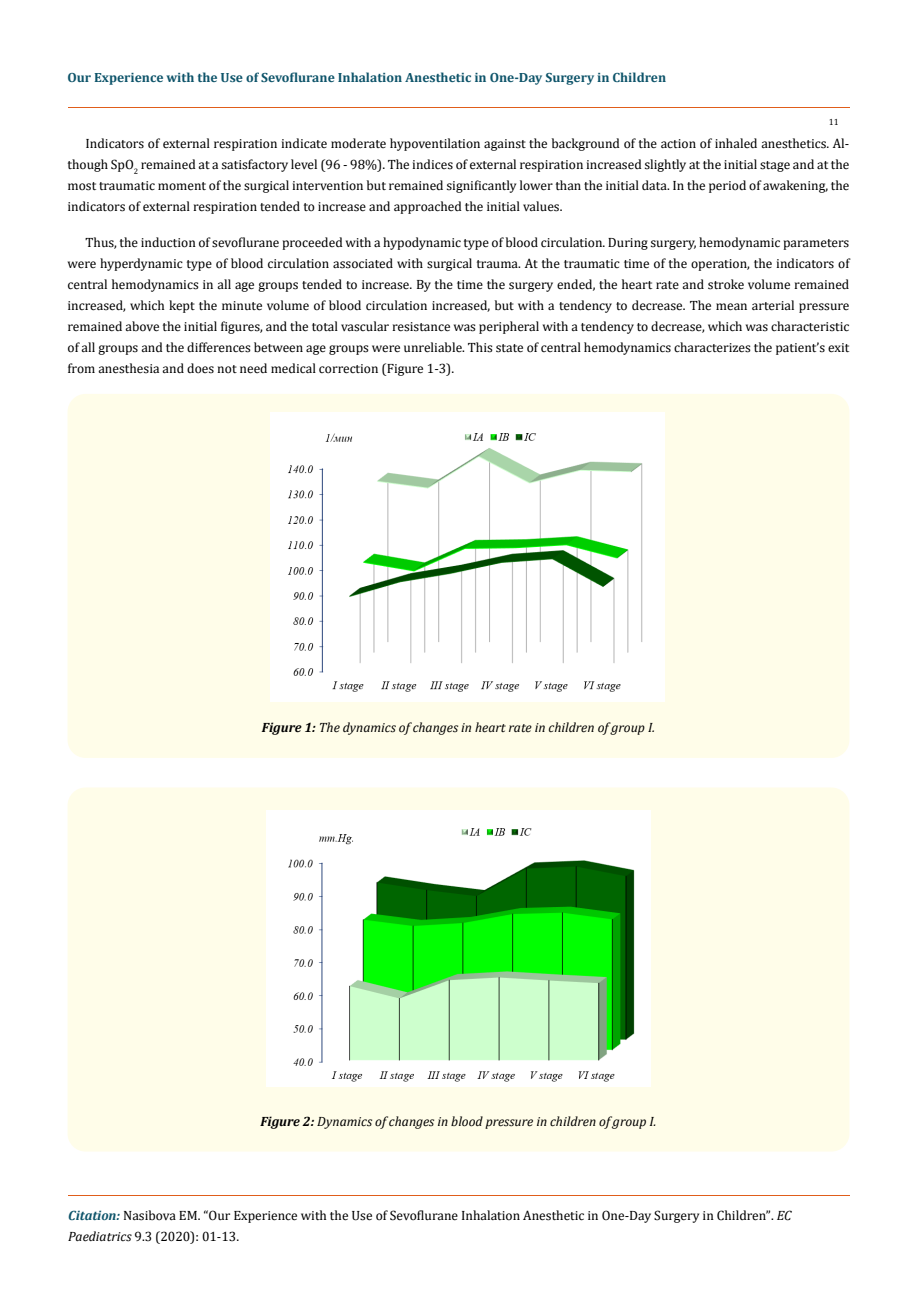
<style>
.page{position:relative;width:917px;height:1314px;background:#fff}
.page>*{position:absolute;margin:0;border:0;box-sizing:border-box;transform-origin:0 0}
.t1{font:13.5px/21px "Cambria";color:#000;text-align:justify}
.t2{font:italic 13.5px "Cambria";color:#000}
.t3{font:700 13.35px "Cambria";color:#0e546a}
.t4{font:9px "Cambria";color:#000}
.s1{font-weight:700}
.s2{font-weight:700;font-style:italic;color:#0e546a}
.s3{font-size:13.35px}
.s4{font-style:italic}
</style>
<div class="page">
<hr style="left:68px;top:108px;width:781px;height:1px;background:#e05d1a">
<hr style="left:68px;top:1196px;width:781px;height:1px;background:#e05d1a">
<div style="left:68px;top:394px;width:781px;height:364px;background:#fffde9;border-radius:18px"></div>
<img style="left:271px;top:412px;width:393px;height:289px">
<div style="left:68px;top:788px;width:781px;height:364px;background:#fffde9;border-radius:18px"></div>
<img style="left:266px;top:810px;width:384px;height:277px">
<p class="t3" style="left:68px;top:68px;width:600px">Our Experience with the Use of Sevoflurane Inhalation Anesthetic in One-Day Surgery in Children</p>
<p class="t4" style="left:828px;top:116px;width:11px">11</p>
<p class="t1" style="left:67px;top:133px;width:783px;text-indent:18px">Indicators of external respiration indicate moderate hypoventilation against the background of the action of inhaled anesthetics. Al&shy;though SpO<sub>2</sub> remained at a satisfactory level (96 - 98%). The indices of external respiration increased slightly at the initial stage and at the most traumatic moment of the surgical intervention but remained significantly lower than the initial data. In the period of awakening, the indicators of external respiration tended to increase and approached the initial values.</p>
<p class="t1" style="left:67px;top:232px;width:783px;text-indent:18px">Thus, the induction of sevoflurane proceeded with a hypodynamic type of blood circulation. During surgery, hemodynamic parameters were hyperdynamic type of blood circulation associated with surgical trauma. At the traumatic time of the operation, the indicators of central hemodynamics in all age groups tended to increase. By the time the surgery ended, the heart rate and stroke volume remained increased, which kept the minute volume of blood circulation increased, but with a tendency to decrease. The mean arterial pressure remained above the initial figures, and the total vascular resistance was peripheral with a tendency to decrease, which was characteristic of all groups and the differences between age groups were unreliable. This state of central hemodynamics characterizes the patient’s exit from anesthesia and does not need medical correction (Figure 1-3).</p>
<p class="t2" style="left:262px;top:718px;width:394px"><span class="s1">Figure 1:</span> The dynamics of changes in heart rate in children of group I.</p>
<p class="t2" style="left:260px;top:1112px;width:398px"><span class="s1">Figure 2:</span> Dynamics of changes in blood pressure in children of group I.</p>
<p class="t1" style="left:68px;top:1205px;width:724px"><span class="s2">Citation:</span> Nasibova EM. “Our Experience with the Use of Sevoflurane Inhalation Anesthetic in One-Day Surgery in Children”<span class="s3">.</span> <span class="s4">EC<br>Paediatrics</span> 9.3 (2020): 01-13.</p>
</div>
